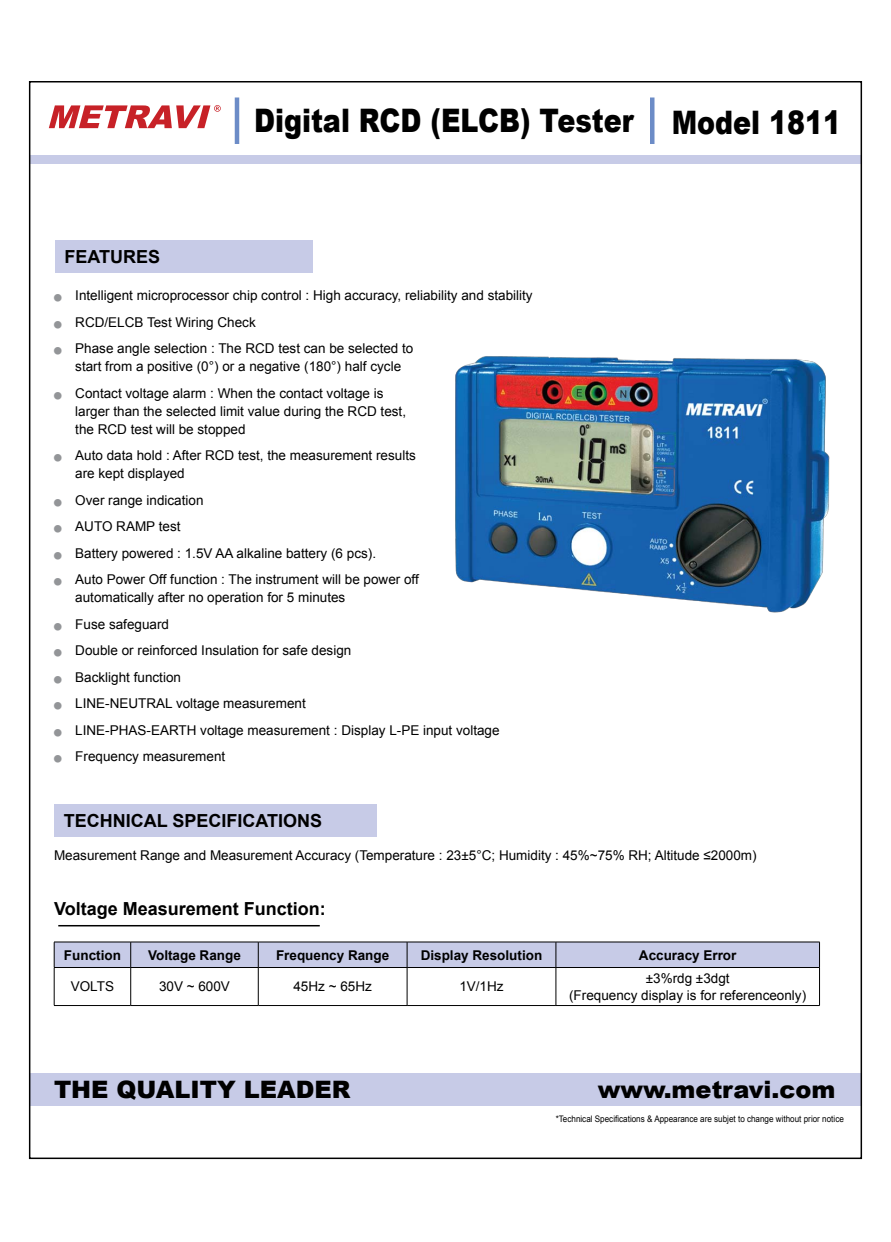
<style>
.page{position:relative;width:891px;height:1242px;background:#fff}
.page>*{position:absolute;margin:0;border:0;box-sizing:border-box;transform-origin:0 0}
.t1{font:900 32.4px "Arial";color:#000;scale:.83 1}
.t2{font:900 24px "Arial";color:#000}
.t3{font:700 18px "Arial";color:#000}
.t4{font:13.5px/18px "Arial";color:#000}
.t5{font:700 13.5px "Arial";color:#000}
.t6{font:9px "Arial";color:#000;scale:.9 1}
.s1{color:#939598}
</style>
<div class="page">
<div style="left:55px;top:240px;width:257px;height:33px;background:#c7cbe7"></div>
<div style="left:31px;top:155px;width:831px;height:9px;background:#c7cbe7"></div>
<div style="left:31px;top:1073px;width:831px;height:33px;background:#c7cbe7"></div>
<hr style="left:235px;top:98px;width:4px;height:46px;background:#6c8cc7">
<div style="left:650px;top:98px;width:5px;height:46px;background:#6c8cc7"></div>
<svg style="left:49px;top:105px;width:172px;height:23px"></svg>
<img style="left:455px;top:356px;width:375px;height:257px">
<div style="left:54px;top:804px;width:322px;height:32px;background:#c7cbe7"></div>
<div style="left:54px;top:942px;width:766px;height:25px;background:#c7cbe7"></div>
<hr style="left:54px;top:967px;width:77px;height:1px;background:#000">
<hr style="left:54px;top:968px;width:1px;height:37px;background:#000">
<hr style="left:131px;top:967px;width:127px;height:1px;background:#000">
<hr style="left:130px;top:968px;width:1px;height:37px;background:#000">
<hr style="left:258px;top:967px;width:149px;height:1px;background:#000">
<hr style="left:407px;top:967px;width:149px;height:1px;background:#000">
<hr style="left:556px;top:967px;width:264px;height:1px;background:#000">
<hr style="left:819px;top:968px;width:1px;height:37px;background:#000">
<hr style="left:54px;top:1005px;width:77px;height:1px;background:#000">
<hr style="left:131px;top:1005px;width:127px;height:1px;background:#000">
<hr style="left:258px;top:1005px;width:149px;height:1px;background:#000">
<hr style="left:407px;top:1005px;width:149px;height:1px;background:#000">
<hr style="left:556px;top:1005px;width:264px;height:1px;background:#000">
<hr style="left:258px;top:968px;width:1px;height:37px;background:#000">
<hr style="left:407px;top:968px;width:1px;height:37px;background:#000">
<hr style="left:556px;top:968px;width:1px;height:37px;background:#000">
<hr style="left:58px;top:925px;width:262px;height:1px;background:#000">
<h1 class="t1" style="left:254px;top:97px;width:709px">Digital RCD (ELCB) Tester Model 1811</h1>
<h3 class="t3" style="left:64px;top:245px;width:97px">FEATURES</h3>
<p class="t4" style="left:54px;top:287px;width:480px"><span class="s1">■</span> Intelligent microprocessor chip control : High accuracy, reliability and stability</p>
<p class="t4" style="left:54px;top:313px;width:203px"><span class="s1">■</span> RCD/ELCB Test Wiring Check</p>
<p class="t4" style="left:75px;top:340px;width:340px;text-indent:-21px"><span class="s1">■</span> Phase angle selection : The RCD test can be selected to start from a positive (0°) or a negative (180°) half cycle</p>
<p class="t4" style="left:75px;top:384px;width:332px;text-indent:-21px"><span class="s1">■</span> Contact voltage alarm : When the contact voltage is larger than the selected limit value during the RCD test, the RCD test will be stopped</p>
<p class="t4" style="left:75px;top:447px;width:342px;text-indent:-21px"><span class="s1">■</span> Auto data hold : After RCD test, the measurement results are kept displayed</p>
<p class="t4" style="left:54px;top:491px;width:151px"><span class="s1">■</span> Over range indication</p>
<p class="t4" style="left:54px;top:518px;width:128px"><span class="s1">■</span> AUTO RAMP test</p>
<p class="t4" style="left:54px;top:544px;width:324px"><span class="s1">■</span> Battery powered : 1.5V AA alkaline battery (6 pcs).</p>
<p class="t4" style="left:75px;top:571px;width:345px;text-indent:-21px"><span class="s1">■</span> Auto Power Off function : The instrument will be power off automatically after no operation for 5 minutes</p>
<p class="t4" style="left:54px;top:615px;width:117px"><span class="s1">■</span> Fuse safeguard</p>
<p class="t4" style="left:54px;top:642px;width:299px"><span class="s1">■</span> Double or reinforced Insulation for safe design</p>
<p class="t4" style="left:54px;top:668px;width:129px"><span class="s1">■</span> Backlight function</p>
<p class="t4" style="left:54px;top:695px;width:253px"><span class="s1">■</span> LINE-NEUTRAL voltage measurement</p>
<p class="t4" style="left:54px;top:721px;width:447px"><span class="s1">■</span> LINE-PHAS-EARTH voltage measurement : Display L-PE input voltage</p>
<p class="t4" style="left:54px;top:748px;width:173px"><span class="s1">■</span> Frequency measurement</p>
<h3 class="t3" style="left:64px;top:809px;width:260px">TECHNICAL SPECIFICATIONS</h3>
<p class="t4" style="left:54px;top:847px;width:704px">Measurement Range and Measurement Accuracy (Temperature : 23±5°C; Humidity : 45%~75% RH; Altitude ≤2000m)</p>
<h3 class="t3" style="left:54px;top:896px;width:273px">Voltage Measurement Function:</h3>
<p class="t5" style="left:64px;top:946px;width:58px">Function</p>
<p class="t5" style="left:148px;top:946px;width:94px">Voltage Range</p>
<p class="t5" style="left:276px;top:946px;width:115px">Frequency Range</p>
<p class="t5" style="left:421px;top:946px;width:123px">Display Resolution</p>
<p class="t5" style="left:639px;top:946px;width:99px">Accuracy Error</p>
<p class="t4" style="left:71px;top:978px;width:45px">VOLTS</p>
<p class="t4" style="left:159px;top:978px;width:72px">30V ~ 600V</p>
<p class="t4" style="left:293px;top:978px;width:80px">45Hz ~ 65Hz</p>
<p class="t4" style="left:459px;top:978px;width:46px">1V/1Hz</p>
<p class="t4" style="left:569px;top:971px;width:239px;line-height:16.2px;text-align:center">±3%rdg ±3dgt<br>(Frequency display is for referenceonly)</p>
<h2 class="t2" style="left:54px;top:1072px;width:298px">THE QUALITY LEADER</h2>
<h2 class="t2" style="left:598px;top:1072px;width:239px">www.metravi.com</h2>
<p class="t6" style="left:556px;top:1113px;width:322px">*Technical Specifications &amp; Appearance are subjet to change without prior notice</p>
</div>
